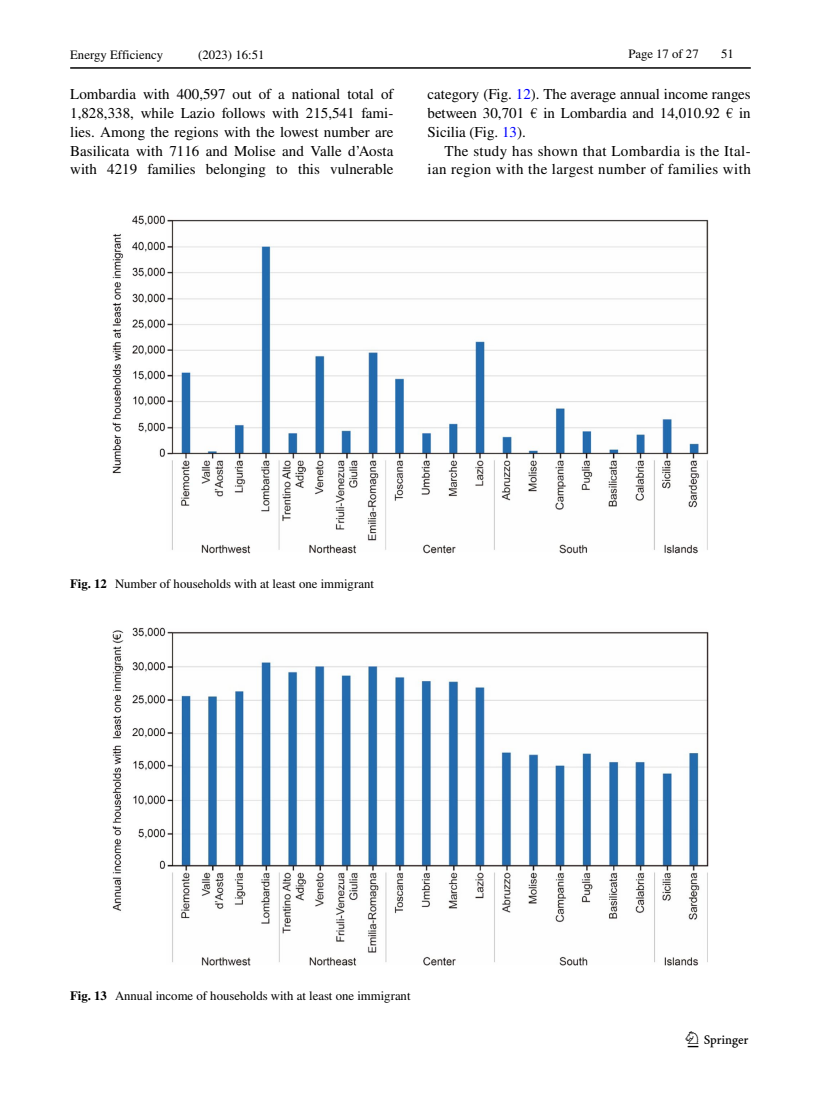
<style>
.page{position:relative;width:821px;height:1106px;background:#fff}
.page>*{position:absolute;margin:0;border:0;box-sizing:border-box;transform-origin:0 0}
.t1{font:22.5px "Springnew Regular 3";color:#000}
.t2{font:15px/18.8px "STIX";color:#000;text-align:justify}
.t3{font:15px/18.8px "STIX";letter-spacing:.025em;color:#000;text-align:right}
.t4{font:12.75px "STIX";color:#000}
.s1{color:#00f}
.s2{font-weight:700}
</style>
<div class="page">
<hr style="left:70px;top:67px;width:680px;height:2px;background:#000">
<img style="left:113px;top:215px;width:595px;height:338px">
<img style="left:113px;top:627px;width:595px;height:338px">
<p class="t4" style="left:70px;top:46px;width:94px">Energy Efficiency</p>
<p class="t4" style="left:198px;top:46px;width:68px">(2023) 16:51</p>
<p class="t4" style="left:628px;top:45px;width:72px">Page 17 of 27</p>
<p class="t4" style="left:721px;top:45px;width:14px">51</p>
<p class="t2" style="left:70px;top:86px;width:325px">Lombardia with 400,597 out of a national total of 1,828,338, while Lazio follows with 215,541 fami&shy;lies. Among the regions with the lowest number are Basilicata with 7116 and Molise and Valle d’Aosta with 4219 families belonging to this vulnerable</p>
<p class="t2" style="left:427px;top:86px;width:325px">category (Fig. <span class="s1">12</span>). The average annual income ranges between 30,701 € in Lombardia and 14,010.92 € in Sicilia (Fig. <span class="s1">13</span>).</p>
<p class="t3" style="left:427px;top:142px;width:325px">The study has shown that Lombardia is the Ital&shy;ian region with the largest number of families with</p>
<p class="t4" style="left:70px;top:575px;width:305px"><span class="s2">Fig. 12</span> Number of households with at least one immigrant</p>
<p class="t4" style="left:70px;top:987px;width:342px"><span class="s2">Fig. 13</span> Annual income of households with at least one immigrant</p>
<h1 class="t1" style="left:687px;top:1031px;width:62px">1 3</h1>
</div>
